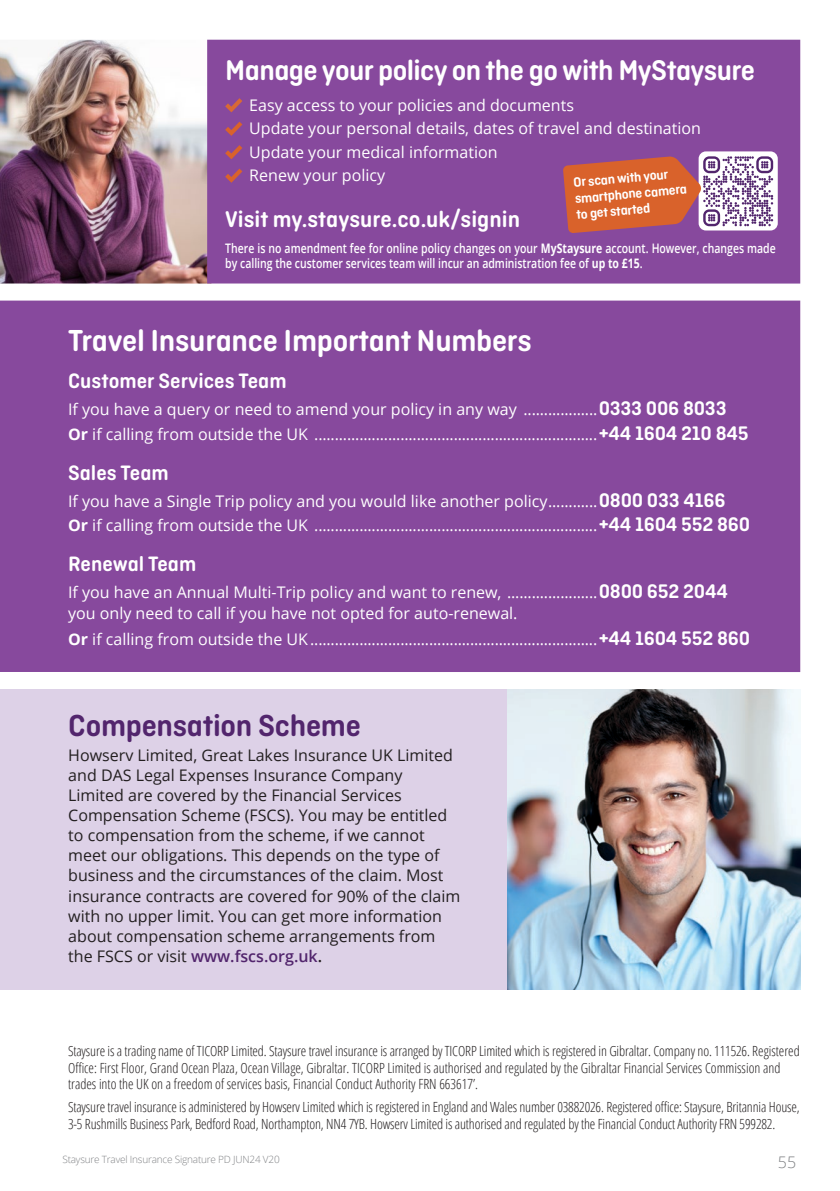
<style>
.page{position:relative;width:840px;height:1191px;background:#fff}
.page>*{position:absolute;margin:0;border:0;box-sizing:border-box;transform-origin:0 0}
.t1{font:600 32px "Ciutadella Rounded";letter-spacing:-.01em;color:#fff}
.t2{font:600 32px "Ciutadella Rounded";letter-spacing:-.01em;color:#52256d}
.t3{font:600 30px "Ciutadella Rounded";letter-spacing:-.02em;color:#fff}
.t4{font:600 24px "Ciutadella Rounded";color:#fff}
.t5{font:600 22px "Ciutadella Rounded";color:#fff}
.t6{font:16px/23.4px "Open Sans";color:#fff}
.t7{font:16px/20px "Open Sans";color:#231f20}
.t8{font:300 16px "Open Sans";color:#808285}
.t9{font:600 14.2px/16px "Ciutadella Rounded";color:#fff}
.t10{font:300 14px/16.8px "Open Sans Condensed";letter-spacing:-.01em;color:#231f20}
.t11{font:600 13.2px/15px "Open Sans";color:#fff;scale:.8 1}
.t12{font:300 10px "Open Sans";letter-spacing:-.02em;color:#808285}
.s1{font-weight:700}
.s2{font-family:"Ciutadella Rounded";font-weight:600;font-size:20.8px}
.s3{font-weight:600;color:#52256d}
.s4{font-weight:600}
</style>
<div class="page">
<div style="left:0;top:300px;width:799px;height:372px;background:#87499d"></div>
<img style="left:506px;top:689px;width:293px;height:300px">
<div style="left:0;top:689px;width:506px;height:300px;background:#ddd1e7"></div>
<img style="left:0;top:40px;width:207px;height:243px">
<div style="left:207px;top:40px;width:592px;height:243px;background:#87499d"></div>
<svg style="left:225px;top:98px;width:17px;height:14px"></svg>
<svg style="left:225px;top:122px;width:17px;height:14px"></svg>
<svg style="left:225px;top:145px;width:17px;height:14px"></svg>
<svg style="left:225px;top:169px;width:17px;height:14px"></svg>
<div style="left:698px;top:151px;width:79px;height:79px;background:#fff;border-radius:7px"></div>
<svg style="left:563px;top:156px;width:209px;height:77px"></svg>
<h2 class="t3" style="left:225px;top:53px;width:531px">Manage your policy on the go with MyStaysure</h2>
<p class="t6" style="left:249px;top:93px;width:453px">Easy access to your policies and documents<br>Update your personal details, dates of travel and destination Update your medical information<br>Renew your policy</p>
<h3 class="t4" style="left:225px;top:205px;width:296px">Visit my.staysure.co.uk/signin</h3>
<p class="t11" style="left:225px;top:241px;width:689px">There is no amendment fee for online policy changes on your <span class="s1">MyStaysure</span> account. However, changes made by calling the customer services team will incur an administration fee of <span class="s1">up to £15</span>.</p>
<p class="t9" style="left:572px;top:175px;width:114px;rotate:-5deg">Or scan with your smartphone camera to get started</p>
<h1 class="t1" style="left:68px;top:322px;width:465px">Travel Insurance Important Numbers</h1>
<h3 class="t5" style="left:68px;top:368px;width:220px">Customer Services Team</h3>
<p class="t6" style="left:68px;top:396px;width:681px;line-height:24.8px">If you have a query or need to amend your policy in any way ..................<span class="s2">0333 006 8033<br></span><span class="s1">Or</span> if calling from outside the UK .....................................................................<span class="s2">+44 1604 210 845</span></p>
<h3 class="t5" style="left:68px;top:460px;width:102px">Sales Team</h3>
<p class="t6" style="left:68px;top:488px;width:683px;line-height:24.8px">If you have a Single Trip policy and you would like another policy ............<span class="s2">0800 033 4166<br></span><span class="s1">Or</span> if calling from outside the UK .....................................................................<span class="s2">+44 1604 552 860</span></p>
<h3 class="t5" style="left:68px;top:551px;width:130px">Renewal Team</h3>
<p class="t6" style="left:68px;top:581px;width:661px;line-height:21.2px">If you have an Annual Multi-Trip policy and want to renew, ......................<span class="s2">0800 652 2044 </span>you only need to call if you have not opted for auto-renewal.</p>
<p class="t6" style="left:68px;top:627px;width:683px"><span class="s1">Or</span> if calling from outside the UK ......................................................................<span class="s2">+44 1604 552 860</span></p>
<h1 class="t2" style="left:68px;top:707px;width:294px">Compensation Scheme</h1>
<p class="t7" style="left:68px;top:745px;width:393px">Howserv Limited, Great Lakes Insurance UK Limited and DAS Legal Expenses Insurance Company Limited are covered by the Financial Services Compensation Scheme (FSCS). You may be entitled to compensation from the scheme, if we cannot meet our obligations. This depends on the type of business and the circumstances of the claim. Most insurance contracts are covered for 90% of the claim with no upper limit. You can get more information about compensation scheme arrangements from the FSCS or visit <span class="s3">www.fscs.org.uk</span><span class="s4">.</span></p>
<p class="t10" style="left:68px;top:1041px;width:732px">Staysure is a trading name of TICORP Limited. Staysure travel insurance is arranged by TICORP Limited which is registered in Gibraltar. Company no. 111526. Registered<br>Office: First Floor, Grand Ocean Plaza, Ocean Village, Gibraltar. TICORP Limited is authorised and regulated by the Gibraltar Financial Services Commission and trades into the UK on a freedom of services basis, Financial Conduct Authority FRN 663617’.</p>
<p class="t10" style="left:68px;top:1097px;width:732px">Staysure travel insurance is administered by Howserv Limited which is registered in England and Wales number 03882026. Registered office: Staysure, Britannia House,<br>3-5 Rushmills Business Park, Bedford Road, Northampton, NN4 7YB. Howserv Limited is authorised and regulated by the Financial Conduct Authority FRN 599282.</p>
<p class="t12" style="left:62px;top:1152px;width:219px">Staysure Travel Insurance Signature PD JUN24 V20</p>
<p class="t8" style="left:777px;top:1151px;width:20px">55</p>
</div>
